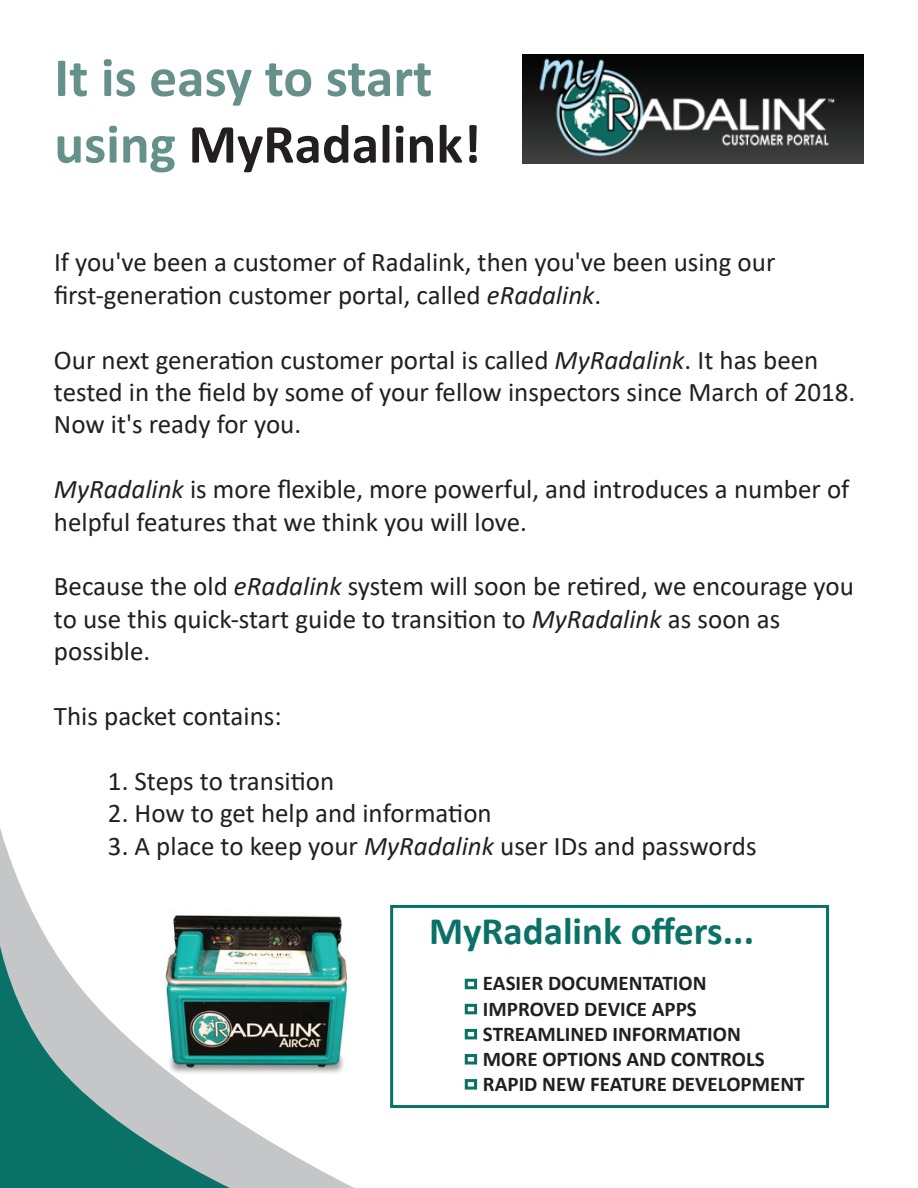
<style>
.page{position:relative;width:918px;height:1188px;background:#fff}
.page>*{position:absolute;margin:0;border:0;box-sizing:border-box;transform-origin:0 0}
.t1{font:700 55.5px/66.6px "Calibri";color:#66908a}
.t2{font:700 39px "Calibri";color:#0a7167}
.t3{font:27px/32.4px "Calibri";color:#231f20}
.t4{font:700 21px/25.2px "Calibri";color:#231f20}
.s1{color:#231f20}
.s2{font-style:italic}
</style>
<div class="page">
<div style="left:465px;top:979px;width:12px;height:10px;border:3px solid #0a7167"></div>
<div style="left:465px;top:1004px;width:12px;height:10px;border:3px solid #0a7167"></div>
<div style="left:465px;top:1029px;width:12px;height:10px;border:3px solid #0a7167"></div>
<div style="left:465px;top:1054px;width:12px;height:11px;border:3px solid #0a7167"></div>
<svg style="left:0;top:828px;width:417px;height:360px"></svg>
<svg style="left:0;top:846px;width:259px;height:342px"></svg>
<div style="left:390px;top:905px;width:439px;height:203px;border:3px solid #0a7167"></div>
<div style="left:465px;top:1079px;width:12px;height:11px;border:3px solid #0a7167"></div>
<img style="left:522px;top:55px;width:342px;height:109px">
<h1 class="t1" style="left:54px;top:43px;width:428px">It is easy to start using <span class="s1">MyRadalink!</span></h1>
<p class="t3" style="left:54px;top:246px;width:723px">If you've been a customer of Radalink, then you've been using our first-generation customer portal, called <span class="s2">eRadalink</span>.</p>
<p class="t3" style="left:54px;top:343px;width:803px">Our next generation customer portal is called <span class="s2">MyRadalink</span>. It has been tested in the field by some of your fellow inspectors since March of 2018.<br>Now it's ready for you.</p>
<p class="t3" style="left:54px;top:472px;width:797px"><span class="s2">MyRadalink</span> is more flexible, more powerful, and introduces a number of helpful features that we think you will love.</p>
<p class="t3" style="left:54px;top:570px;width:801px">Because the old <span class="s2">eRadalink</span> system will soon be retired, we encourage you to use this quick-start guide to transition to <span class="s2">MyRadalink</span> as soon as possible.</p>
<p class="t3" style="left:54px;top:699px;width:229px">This packet contains:</p>
<p class="t3" style="left:108px;top:764px;width:228px">1. Steps to transition</p>
<p class="t3" style="left:108px;top:796px;width:385px">2. How to get help and information</p>
<p class="t3" style="left:108px;top:829px;width:650px">3. A place to keep your <span class="s2">MyRadalink</span> user IDs and passwords</p>
<h2 class="t2" style="left:429px;top:903px;width:327px">MyRadalink offers...</h2>
<p class="t4" style="left:483px;top:971px;width:323px">EASIER DOCUMENTATION<br>IMPROVED DEVICE APPS<br>STREAMLINED INFORMATION<br>MORE OPTIONS AND CONTROLS<br>RAPID NEW FEATURE DEVELOPMENT</p>
</div>
